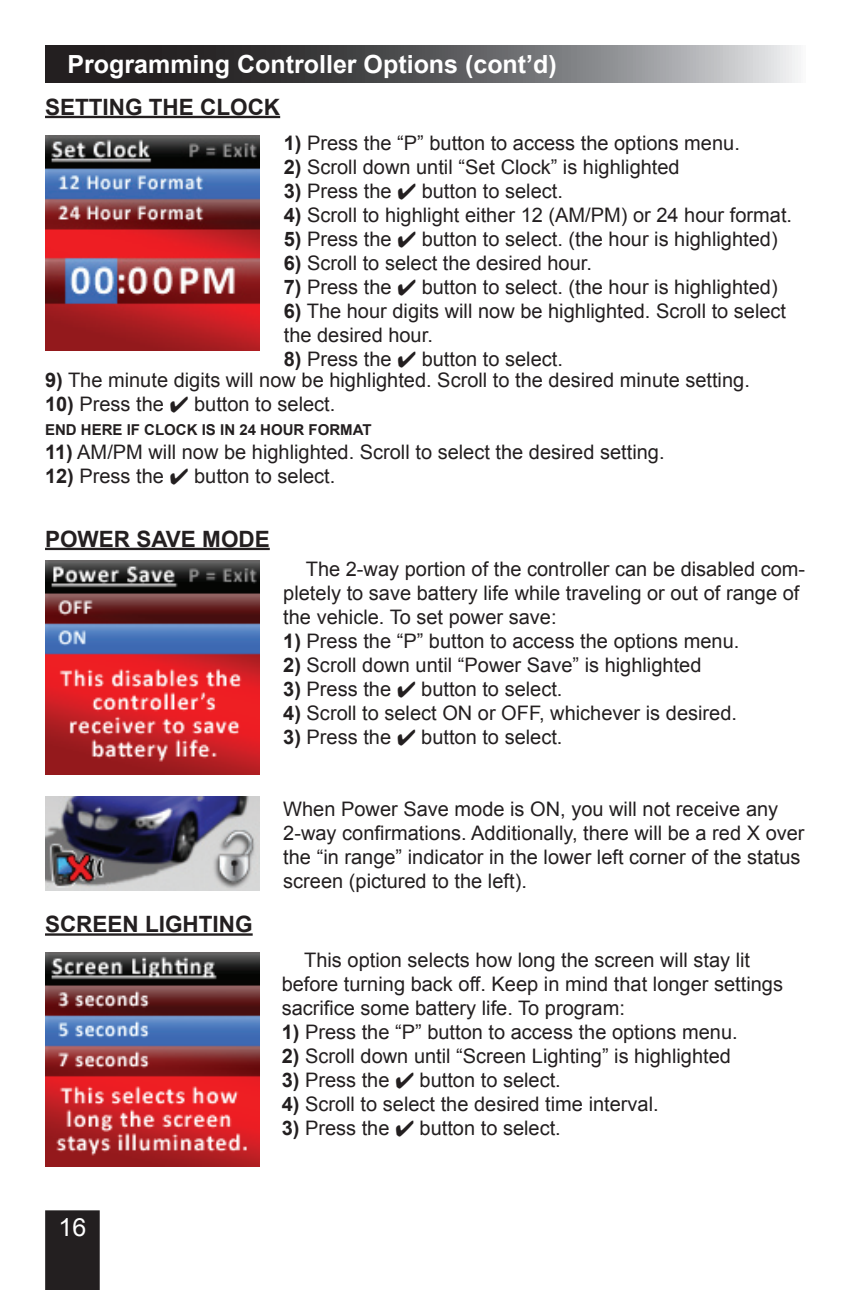
<style>
.page{position:relative;width:851px;height:1290px;background:#fff}
.page>*{position:absolute;margin:0;border:0;box-sizing:border-box;transform-origin:0 0}
.t1{font:700 25px "Arial";color:#fff}
.t2{font:25px "Arial";color:#fff}
.t3{font:700 22.5px "Arial";color:#231f20}
.t4{font:20px/24px "Arial";color:#231f20}
.t5{font:700 15px "Arial";color:#231f20}
.s1{font-weight:700}
</style>
<div class="page">
<div style="left:45px;top:1210px;width:55px;height:80px;background:#231f20"></div>
<svg style="left:45px;top:45px;width:753px;height:37px;background:#636264"></svg>
<hr style="left:45px;top:933px;width:208px;height:3px;background:#231f20">
<hr style="left:45px;top:548px;width:225px;height:2px;background:#231f20">
<hr style="left:45px;top:116px;width:235px;height:2px;background:#231f20">
<img style="left:45px;top:136px;width:214px;height:214px">
<img style="left:45px;top:560px;width:214px;height:214px">
<img style="left:45px;top:796px;width:214px;height:95px">
<img style="left:45px;top:952px;width:214px;height:215px">
<p class="t1" style="left:68px;top:47px;width:490px">PROGRAMMING CONTROLLER OPTIONS (CONT’D)</p>
<p class="t3" style="left:45px;top:92px;width:28px">SETTI</p>
<p class="t3" style="left:109px;top:92px;width:124px">NG THE CLOCK</p>
<p class="t4" style="left:284px;top:132px;width:454px"><span class="s1">1)</span> Press the “P” button to access the options menu.</p>
<p class="t4" style="left:284px;top:156px;width:397px"><span class="s1">2)</span> Scroll down until “Set Clock” is highlighted</p>
<p class="t4" style="left:284px;top:180px;width:277px"><span class="s1">3)</span> Press the ✔ button to select.</p>
<p class="t4" style="left:284px;top:204px;width:506px"><span class="s1">4)</span> Scroll to highlight either 12 (AM/PM) or 24 hour format.</p>
<p class="t4" style="left:284px;top:228px;width:495px"><span class="s1">5)</span> Press the ✔ button to select. (the hour is highlighted)</p>
<p class="t4" style="left:284px;top:252px;width:306px"><span class="s1">6)</span> Scroll to select the desired hour.</p>
<p class="t4" style="left:284px;top:276px;width:495px"><span class="s1">7)</span> Press the ✔ button to select. (the hour is highlighted)</p>
<p class="t4" style="left:284px;top:300px;width:504px"><span class="s1">6)</span> The hour digits will now be highlighted. Scroll to select the desired hour.</p>
<p class="t4" style="left:284px;top:348px;width:277px"><span class="s1">8)</span> Press the ✔ button to select.</p>
<p class="t4" style="left:45px;top:368px;width:702px"><span class="s1">9)</span> The minute digits will now be highlighted. Scroll to the desired minute setting.</p>
<p class="t4" style="left:45px;top:392px;width:288px"><span class="s1">10)</span> Press the ✔ button to select.</p>
<p class="t5" style="left:45px;top:420px;width:328px">END HERE IF CLOCK IS IN 24 HOUR FORMAT</p>
<p class="t4" style="left:45px;top:440px;width:617px"><span class="s1">11)</span> AM/PM will now be highlighted. Scroll to select the desired setting.</p>
<p class="t4" style="left:45px;top:464px;width:288px"><span class="s1">12)</span> Press the ✔ button to select.</p>
<p class="t3" style="left:45px;top:524px;width:34px">POWER</p>
<p class="t3" style="left:136px;top:524px;width:31px">SAVE</p>
<p class="t3" style="left:202px;top:524px;width:36px">MODE</p>
<p class="t4" style="left:283px;top:557px;width:523px;text-indent:22px">The 2-way portion of the controller can be disabled com&shy;pletely to save battery life while traveling or out of range of the vehicle. To set power save:</p>
<p class="t4" style="left:283px;top:629px;width:454px"><span class="s1">1)</span> Press the “P” button to access the options menu.</p>
<p class="t4" style="left:283px;top:653px;width:419px"><span class="s1">2)</span> Scroll down until “Power Save” is highlighted</p>
<p class="t4" style="left:283px;top:677px;width:277px"><span class="s1">3)</span> Press the ✔ button to select.</p>
<p class="t4" style="left:283px;top:701px;width:451px"><span class="s1">4)</span> Scroll to select ON or OFF, whichever is desired.</p>
<p class="t4" style="left:283px;top:725px;width:277px"><span class="s1">3)</span> Press the ✔ button to select.</p>
<p class="t3" style="left:45px;top:909px;width:32px">SCREE</p>
<p class="t3" style="left:123px;top:909px;width:49px">N LIGHTI</p>
<p class="t3" style="left:219px;top:909px;width:31px">NG</p>
<p class="t4" style="left:283px;top:797px;width:522px">When Power Save mode is ON, you will not receive any 2-way confirmations. Additionally, there will be a red X over the “in range” indicator in the lower left corner of the status screen (pictured to the left).</p>
<p class="t4" style="left:281px;top:948px;width:503px;text-indent:22px">This option selects how long the screen will stay lit before turning back off. Keep in mind that longer settings sacrifice some battery life. To program:</p>
<p class="t4" style="left:281px;top:1020px;width:454px"><span class="s1">1)</span> Press the “P” button to access the options menu.</p>
<p class="t4" style="left:281px;top:1044px;width:451px"><span class="s1">2)</span> Scroll down until “Screen Lighting” is highlighted</p>
<p class="t4" style="left:281px;top:1068px;width:277px"><span class="s1">3)</span> Press the ✔ button to select.</p>
<p class="t4" style="left:281px;top:1092px;width:375px"><span class="s1">4)</span> Scroll to select the desired time interval.</p>
<p class="t4" style="left:281px;top:1116px;width:277px"><span class="s1">3)</span> Press the ✔ button to select.</p>
<p class="t2" style="left:58px;top:1210px;width:29px">16</p>
</div>
